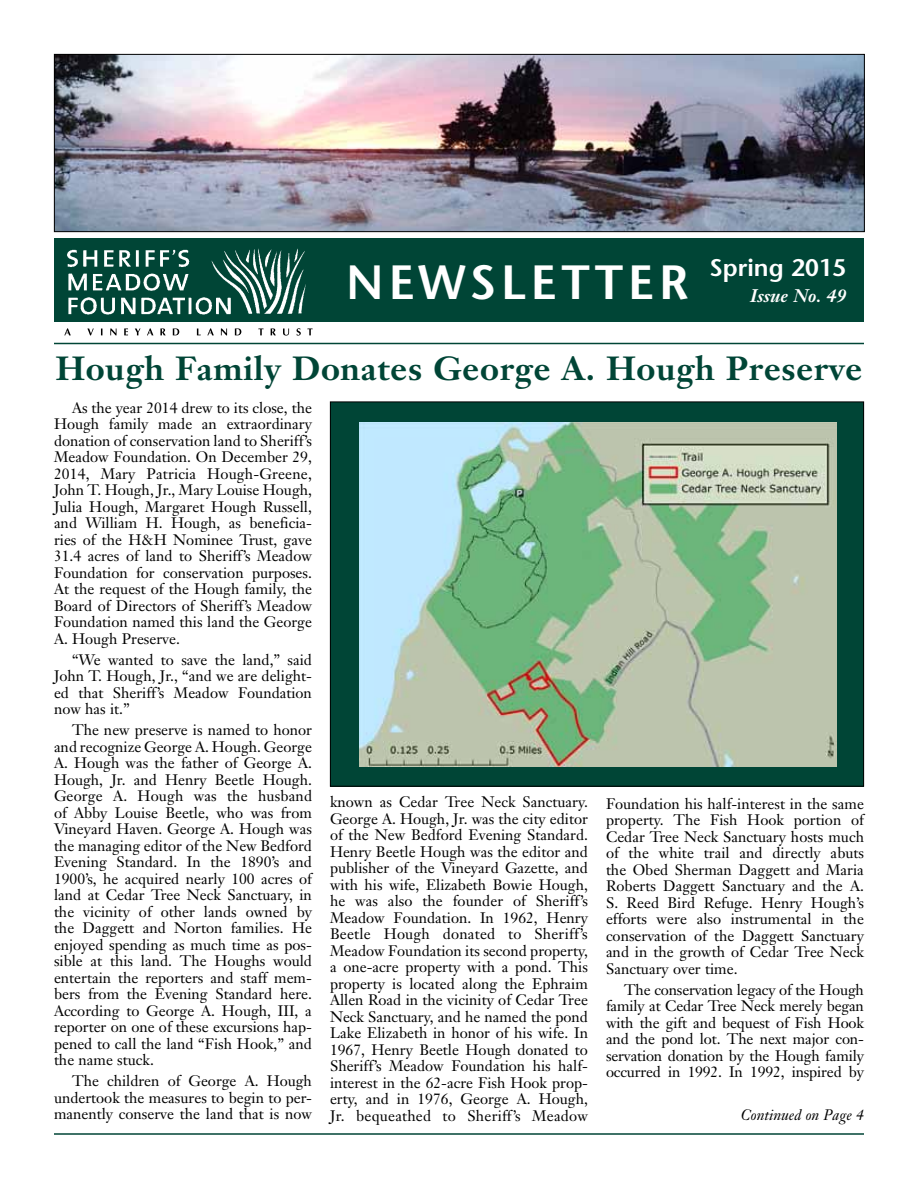
<style>
.page{position:relative;width:918px;height:1188px;background:#fff}
.page>*{position:absolute;margin:0;border:0;box-sizing:border-box;transform-origin:0 0}
.t1{font:600 48px "Stone Sans";letter-spacing:.1em;color:#fff}
.t2{font:700 33px "Janson Text";letter-spacing:.02em;color:#004536}
.t3{font:600 24px "Stone Sans";color:#fff}
.t4{font:18px "Janson Text Bold Italic Os F";color:#fff}
.t5{font:15px/16.5px "Janson Text";color:#000;text-align:justify}
.t6{font:italic 15px "Janson Text";color:#000}
.s1{font-family:"Janson Text";font-weight:700;font-style:italic}
</style>
<div class="page">
<hr style="left:54px;top:1133px;width:810px;height:2px;background:#004536">
<hr style="left:54px;top:343px;width:810px;height:1px;background:#004536">
<img style="left:56px;top:56px;width:807px;height:174px">
<div style="left:54px;top:54px;width:811px;height:178px;border:1px solid #000"></div>
<svg style="left:64px;top:328px;width:249px;height:8px"></svg>
<div style="left:319px;top:238px;width:545px;height:84px;background:#004536"></div>
<img style="left:54px;top:238px;width:265px;height:84px">
<div style="left:330px;top:402px;width:534px;height:384px;background:#004536"></div>
<img style="left:359px;top:422px;width:477px;height:345px">
<h1 class="t1" style="left:346px;top:252px;width:344px">NEWSLETTER</h1>
<h3 class="t3" style="left:709px;top:253px;width:138px">SPRING 2015</h3>
<p class="t4" style="left:750px;top:284px;width:98px">Issue No. <span class="s1">49</span></p>
<h2 class="t2" style="left:56px;top:347px;width:808px">Hough Family Donates George A. Hough Preserve</h2>
<p class="t5" style="left:54px;top:399px;width:260px;text-indent:18px">As the year 2014 drew to its close, the Hough family made an extraordinary donation of conservation land to Sheriff’s Meadow Foundation. On December 29, 2014, Mary Patricia Hough-Greene, John T. Hough, Jr., Mary Louise Hough, Julia Hough, Margaret Hough Russell, and William H. Hough, as beneficia&shy;ries of the H&amp;H Nominee Trust, gave 31.4 acres of land to Sheriff’s Meadow Foundation for conservation purposes.<br>At the request of the Hough family, the Board of Directors of Sheriff’s Meadow Foundation named this land the George A. Hough Preserve.</p>
<p class="t5" style="left:54px;top:651px;width:260px;text-indent:18px">“We wanted to save the land,” said John T. Hough, Jr., “and we are delight&shy;ed that Sheriff’s Meadow Foundation now has it.”</p>
<p class="t5" style="left:54px;top:722px;width:260px;text-indent:18px">The new preserve is named to honor and recognize George A. Hough. George A. Hough was the father of George A.<br>Hough, Jr. and Henry Beetle Hough.<br>George A. Hough was the husband of Abby Louise Beetle, who was from Vineyard Haven. George A. Hough was the managing editor of the New Bedford Evening Standard. In the 1890’s and 1900’s, he acquired nearly 100 acres of land at Cedar Tree Neck Sanctuary, in the vicinity of other lands owned by the Daggett and Norton families. He enjoyed spending as much time as pos&shy;sible at this land. The Houghs would entertain the reporters and staff mem&shy;bers from the Evening Standard here.<br>According to George A. Hough, III, a reporter on one of these excursions hap&shy;pened to call the land “Fish Hook,” and the name stuck.</p>
<p class="t5" style="left:54px;top:1073px;width:260px;text-indent:18px">The children of George A. Hough undertook the measures to begin to per&shy;manently conserve the land that is now</p>
<p class="t5" style="left:330px;top:794px;width:260px">known as Cedar Tree Neck Sanctuary.<br>George A. Hough, Jr. was the city editor of the New Bedford Evening Standard.<br>Henry Beetle Hough was the editor and publisher of the Vineyard Gazette, and with his wife, Elizabeth Bowie Hough, he was also the founder of Sheriff’s Meadow Foundation. In 1962, Henry Beetle Hough donated to Sheriff’s Meadow Foundation its second property, a one-acre property with a pond. This property is located along the Ephraim Allen Road in the vicinity of Cedar Tree Neck Sanctuary, and he named the pond Lake Elizabeth in honor of his wife. In 1967, Henry Beetle Hough donated to Sheriff’s Meadow Foundation his half&shy;interest in the 62-acre Fish Hook prop&shy;erty, and in 1976, George A. Hough, Jr. bequeathed to Sheriff’s Meadow</p>
<p class="t5" style="left:606px;top:795px;width:260px">Foundation his half-interest in the same property. The Fish Hook portion of Cedar Tree Neck Sanctuary hosts much of the white trail and directly abuts the Obed Sherman Daggett and Maria Roberts Daggett Sanctuary and the A.<br>S. Reed Bird Refuge. Henry Hough’s efforts were also instrumental in the conservation of the Daggett Sanctuary and in the growth of Cedar Tree Neck Sanctuary over time.</p>
<p class="t5" style="left:606px;top:981px;width:260px;text-indent:18px">The conservation legacy of the Hough family at Cedar Tree Neck merely began with the gift and bequest of Fish Hook and the pond lot. The next major con&shy;servation donation by the Hough family occurred in 1992. In 1992, inspired by</p>
<p class="t6" style="left:741px;top:1106px;width:125px">Continued on Page 4</p>
</div>
